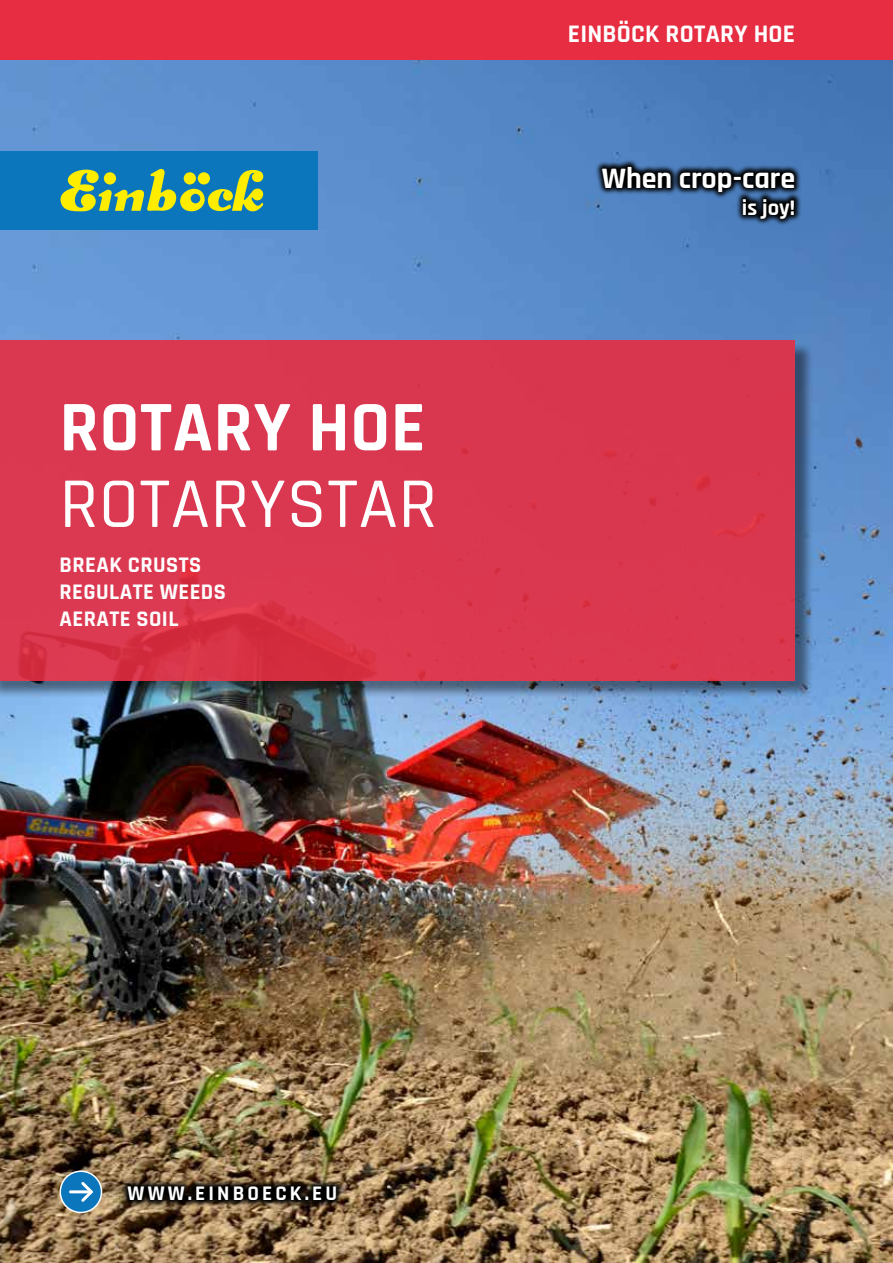
<style>
.page{position:relative;width:893px;height:1263px;background:#fff}
.page>*{position:absolute;margin:0;border:0;box-sizing:border-box;transform-origin:0 0}
.t1{font:500 72px "Rajdhani";letter-spacing:.01em;color:#fff}
.t2{font:700 72px "Rajdhani";letter-spacing:.01em;color:#fff}
.t3{font:700 30px "Rajdhani";color:#fff}
.t4{font:700 25.5px "Rajdhani";letter-spacing:.01em;color:#fff}
.t5{font:700 22.5px/27px "Rajdhani";letter-spacing:.02em;color:#fff}
.t6{font:700 21px "Rajdhani";letter-spacing:.15em;color:#fff}
</style>
<div class="page">
<img style="left:0;top:60px;width:893px;height:1203px">
<div style="left:0;top:342px;width:814px;height:357px;background:#000;opacity:.5"></div>
<div style="left:0;top:340px;width:795px;height:340px;background:#da3850"></div>
<div style="left:0;top:0;width:893px;height:60px;background:#e72d41"></div>
<div style="left:0;top:151px;width:317px;height:79px;background:#0c76bc"></div>
<svg style="left:60px;top:169px;width:204px;height:43px"></svg>
<div style="left:60px;top:1171px;width:42px;height:41px;background:#0c76bc;border-radius:50%"></div>
<div style="left:60px;top:1170px;width:42px;height:43px;border:2px solid #fff;border-radius:50%"></div>
<hr style="left:70px;top:1190px;width:19px;height:3px;background:#fff">
<svg style="left:79px;top:1179px;width:17px;height:25px"></svg>
<svg style="left:121px;top:1179px;width:223px;height:28px"></svg>
<svg style="left:595px;top:158px;width:207px;height:68px"></svg>
<h1 class="t2" style="left:60px;top:383px;width:367px">ROTARY HOE</h1>
<h1 class="t1" style="left:60px;top:462px;width:379px">ROTARYSTAR</h1>
<p class="t5" style="left:60px;top:552px;width:168px">BREAK CRUSTS<br>REGULATE WEEDS<br>AERATE SOIL</p>
<p class="t4" style="left:568px;top:18px;width:229px">EINBÖCK ROTARY HOE</p>
<h2 class="t3" style="left:602px;top:160px;width:195px">When crop-care</h2>
<p class="t5" style="left:742px;top:195px;width:55px">is joy!</p>
<p class="t6" style="left:128px;top:1180px;width:211px">WWW.EINBOECK.EU</p>
</div>
